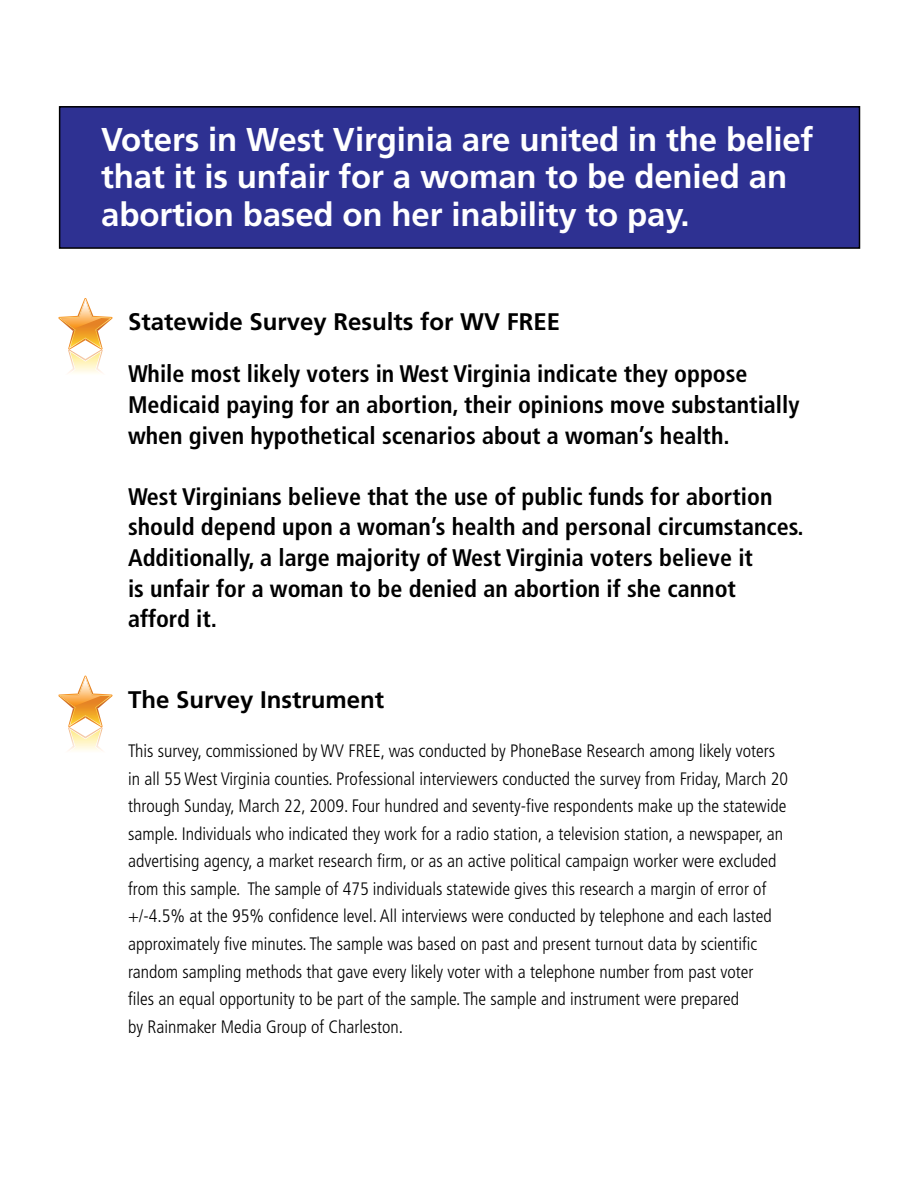
<style>
.page{position:relative;width:918px;height:1188px;background:#fff}
.page>*{position:absolute;margin:0;border:0;box-sizing:border-box;transform-origin:0 0}
.t1{font:700 33px/37.5px "Frutiger";letter-spacing:-.005em;color:#fff}
.t2{font:700 condensed 24px/30.6px "Frutiger";color:#000}
.t3{font:700 24px "Frutiger";color:#000}
.t4{font:300 condensed 18px/27.6px "Frutiger";color:#000}
</style>
<div class="page">
<div style="left:60px;top:107px;width:800px;height:141px;background:#2e3192"></div>
<div style="left:59px;top:106px;width:801px;height:143px;border:2px solid #000"></div>
<svg style="left:59px;top:298px;width:54px;height:75px"></svg>
<svg style="left:59px;top:676px;width:54px;height:75px"></svg>
<h1 class="t1" style="left:101px;top:120px;width:714px">Voters in West Virginia are united in the belief that it is unfair for a woman to be denied an abortion based on her inability to pay.</h1>
<h2 class="t3" style="left:128px;top:308px;width:434px">Statewide Survey Results for WV FREE</h2>
<h2 class="t2" style="left:128px;top:359px;width:673px">While most likely voters in West Virginia indicate they oppose<br>Medicaid paying for an abortion, their opinions move substantially when given hypothetical scenarios about a woman’s health.</h2>
<p class="t2" style="left:128px;top:481px;width:677px">West Virginians believe that the use of public funds for abortion should depend upon a woman’s health and personal circumstances.<br>Additionally, a large majority of West Virginia voters believe it<br>is unfair for a woman to be denied an abortion if she cannot afford it.</p>
<h2 class="t3" style="left:128px;top:685px;width:258px">The Survey Instrument</h2>
<p class="t4" style="left:128px;top:737px;width:662px">This survey, commissioned by WV FREE, was conducted by PhoneBase Research among likely voters in all 55 West Virginia counties. Professional interviewers conducted the survey from Friday, March 20 through Sunday, March 22, 2009. Four hundred and seventy-five respondents make up the statewide sample. Individuals who indicated they work for a radio station, a television station, a newspaper, an advertising agency, a market research firm, or as an active political campaign worker were excluded from this sample. The sample of 475 individuals statewide gives this research a margin of error of +/-4.5% at the 95% confidence level. All interviews were conducted by telephone and each lasted approximately five minutes. The sample was based on past and present turnout data by scientific random sampling methods that gave every likely voter with a telephone number from past voter<br>files an equal opportunity to be part of the sample. The sample and instrument were prepared<br>by Rainmaker Media Group of Charleston.</p>
</div>
